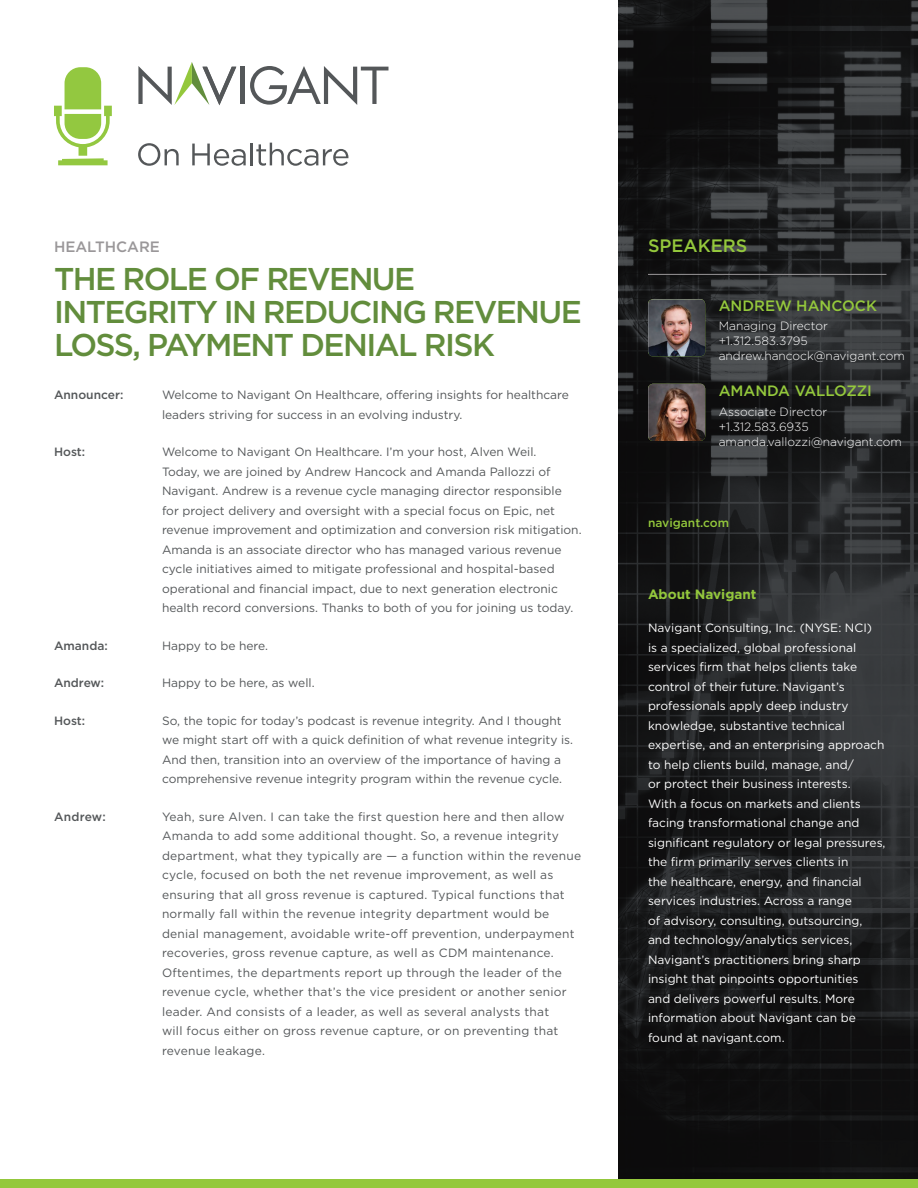
<style>
.page{position:relative;width:918px;height:1188px;background:#fff}
.page>*{position:absolute;margin:0;border:0;box-sizing:border-box;transform-origin:0 0}
.t1{font:500 31.5px/33px "Gotham";letter-spacing:-.05em;color:#628d3c}
.t2{font:500 18px "Gotham";color:#94c83c}
.t3{font:500 15px "Gotham";color:#94c83c}
.t4{font:500 15px "Gotham";color:#9a9799}
.t5{font:700 13.5px "Gotham";color:#94c83c}
.t6{font:12px/19.5px "Gotham";color:#545759}
.t7{font:12px/19.5px "Gotham";color:#fff}
.t8{font:12px/19.5px "Gotham";letter-spacing:.02em;color:#545759}
.t9{font:300 12px/15px "Gotham";color:#fff}
.t10{font:500 12px "Gotham";color:#545759}
.t11{font:500 12px "Gotham";color:#94c83c}
</style>
<div class="page">
<svg style="left:618px;top:0;width:300px;height:1179px;background:#1f2021"></svg>
<div style="left:0;top:1179px;width:918px;height:9px;background:#94c83c"></div>
<hr style="left:241px;top:67px;width:4px;height:37px;background:#545759">
<svg style="left:250px;top:66px;width:139px;height:39px"></svg>
<svg style="left:138px;top:62px;width:98px;height:43px"></svg>
<svg style="left:138px;top:143px;width:41px;height:23px"></svg>
<svg style="left:192px;top:144px;width:54px;height:22px"></svg>
<hr style="left:250px;top:143px;width:3px;height:22px;background:#545759">
<svg style="left:256px;top:143px;width:92px;height:23px"></svg>
<svg style="left:54px;top:67px;width:58px;height:98px"></svg>
<hr style="left:648px;top:274px;width:238px;height:1px;background:#9a9799">
<img style="left:648px;top:299px;width:57px;height:57px">
<img style="left:648px;top:384px;width:57px;height:57px">
<p class="t4" style="left:54px;top:237px;width:108px">HEALTHCARE</p>
<h1 class="t1" style="left:54px;top:261px;width:529px">THE ROLE OF REVENUE<br>INTEGRITY IN REDUCING REVENUE<br>LOSS, PAYMENT DENIAL RISK</h1>
<p class="t10" style="left:54px;top:387px;width:71px">Announcer:</p>
<p class="t6" style="left:162px;top:385px;width:408px">Welcome to Navigant On Healthcare, offering insights for healthcare leaders striving for success in an evolving industry.</p>
<p class="t10" style="left:54px;top:444px;width:33px">Host:</p>
<p class="t6" style="left:162px;top:442px;width:421px">Welcome to Navigant On Healthcare. I’m your host, Alven Weil.<br>Today, we are joined by Andrew Hancock and Amanda Pallozzi of Navigant. Andrew is a revenue cycle managing director responsible for project delivery and oversight with a special focus on Epic, net revenue improvement and optimization and conversion risk mitigation.<br>Amanda is an associate director who has managed various revenue cycle initiatives aimed to mitigate professional and hospital-based operational and financial impact, due to next generation electronic health record conversions. Thanks to both of you for joining us today.</p>
<p class="t10" style="left:54px;top:637px;width:55px">Amanda:</p>
<p class="t6" style="left:162px;top:635px;width:108px">Happy to be here.</p>
<p class="t10" style="left:54px;top:675px;width:52px">Andrew:</p>
<p class="t6" style="left:162px;top:673px;width:154px">Happy to be here, as well.</p>
<p class="t10" style="left:54px;top:712px;width:33px">Host:</p>
<p class="t6" style="left:162px;top:710px;width:413px">So, the topic for today’s podcast is revenue integrity. And I thought we might start off with a quick definition of what revenue integrity is.<br>And then, transition into an overview of the importance of having a comprehensive revenue integrity program within the revenue cycle.</p>
<p class="t10" style="left:54px;top:808px;width:53px">Andrew:</p>
<p class="t8" style="left:162px;top:806px;width:421px">Yeah, sure Alven. I can take the first question here and then allow Amanda to add some additional thought. So, a revenue integrity department, what they typically are — a function within the revenue cycle, focused on both the net revenue improvement, as well as ensuring that all gross revenue is captured. Typical functions that normally fall within the revenue integrity department would be denial management, avoidable write-off prevention, underpayment recoveries, gross revenue capture, as well as CDM maintenance.<br>Oftentimes, the departments report up through the leader of the revenue cycle, whether that’s the vice president or another senior leader. And consists of a leader, as well as several analysts that<br>will focus either on gross revenue capture, or on preventing that revenue leakage.</p>
<h2 class="t2" style="left:648px;top:234px;width:101px">SPEAKERS</h2>
<p class="t3" style="left:719px;top:296px;width:160px">ANDREW HANCOCK</p>
<p class="t9" style="left:719px;top:318px;width:188px">Managing Director +1.312.583.3795 andrew.hancock@navigant.com</p>
<p class="t3" style="left:719px;top:381px;width:155px">AMANDA VALLOZZI</p>
<p class="t9" style="left:719px;top:404px;width:185px">Associate Director +1.312.583.6935 amanda.vallozzi@navigant.com</p>
<p class="t11" style="left:648px;top:515px;width:83px">navigant.com</p>
<p class="t5" style="left:648px;top:586px;width:110px">About Navigant</p>
<p class="t7" style="left:648px;top:618px;width:239px">Navigant Consulting, Inc. (NYSE: NCI)<br>is a specialized, global professional services firm that helps clients take control of their future. Navigant’s professionals apply deep industry knowledge, substantive technical expertise, and an enterprising approach to help clients build, manage, and/<br>or protect their business interests.<br>With a focus on markets and clients facing transformational change and significant regulatory or legal pressures, the firm primarily serves clients in<br>the healthcare, energy, and financial services industries. Across a range<br>of advisory, consulting, outsourcing, and technology/analytics services, Navigant’s practitioners bring sharp insight that pinpoints opportunities<br>and delivers powerful results. More information about Navigant can be found at navigant.com.</p>
</div>
